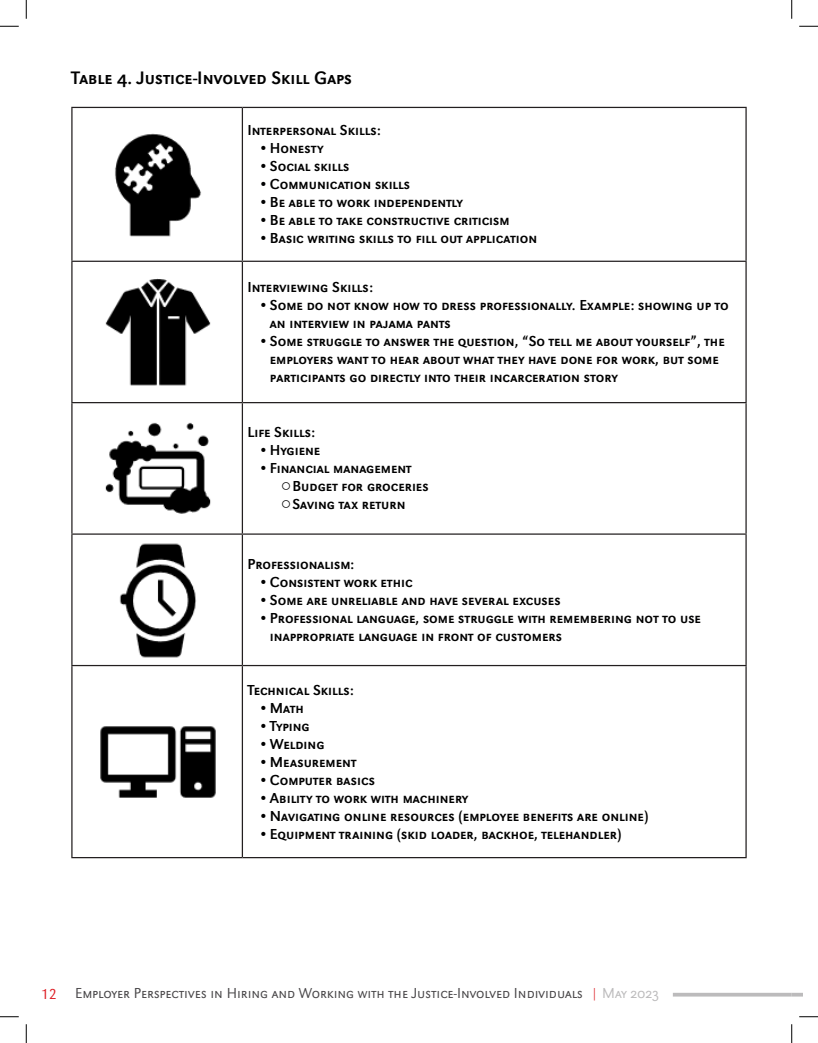
<style>
.page{position:relative;width:818px;height:1043px;background:#fff}
.page>*{position:absolute;margin:0;border:0;box-sizing:border-box;transform-origin:0 0}
.Table_Title{font:18.75px "URW Grotesk SC";color:#000001}
.Quote_industry{font:15px/18px "URW Grotesk SC";color:#000001}
.t1{font:300 15px "URW Grotesk SC";color:#484648}
.s1{font-family:"URW Grotesk"}
.s2{font-family:"URW Grotesk";color:#dd1d24}
.s3{color:#dd1d24}
.s4{color:#bcbbbc}
</style>
<div class="page">
<svg style="left:673px;top:992px;width:118px;height:4px"></svg>
<svg style="left:791px;top:992px;width:11px;height:4px"></svg>
<hr style="left:71px;top:107px;width:171px;height:1px;background:#231f20">
<hr style="left:71px;top:108px;width:1px;height:153px;background:#231f20">
<hr style="left:242px;top:107px;width:504px;height:1px;background:#231f20">
<hr style="left:242px;top:108px;width:1px;height:153px;background:#231f20">
<hr style="left:745px;top:108px;width:1px;height:153px;background:#231f20">
<hr style="left:71px;top:261px;width:171px;height:1px;background:#231f20">
<hr style="left:71px;top:262px;width:1px;height:140px;background:#231f20">
<hr style="left:242px;top:261px;width:504px;height:1px;background:#231f20">
<hr style="left:242px;top:262px;width:1px;height:140px;background:#231f20">
<hr style="left:745px;top:262px;width:1px;height:140px;background:#231f20">
<hr style="left:71px;top:402px;width:171px;height:1px;background:#231f20">
<hr style="left:71px;top:403px;width:1px;height:130px;background:#231f20">
<hr style="left:242px;top:402px;width:504px;height:1px;background:#231f20">
<hr style="left:242px;top:403px;width:1px;height:130px;background:#231f20">
<hr style="left:745px;top:403px;width:1px;height:130px;background:#231f20">
<hr style="left:71px;top:533px;width:171px;height:1px;background:#231f20">
<hr style="left:71px;top:534px;width:1px;height:131px;background:#231f20">
<hr style="left:242px;top:533px;width:504px;height:1px;background:#231f20">
<hr style="left:242px;top:534px;width:1px;height:131px;background:#231f20">
<hr style="left:745px;top:534px;width:1px;height:131px;background:#231f20">
<hr style="left:71px;top:665px;width:171px;height:1px;background:#231f20">
<hr style="left:71px;top:666px;width:1px;height:191px;background:#231f20">
<hr style="left:242px;top:665px;width:504px;height:1px;background:#231f20">
<hr style="left:242px;top:666px;width:1px;height:191px;background:#231f20">
<hr style="left:745px;top:666px;width:1px;height:191px;background:#231f20">
<hr style="left:71px;top:857px;width:171px;height:1px;background:#231f20">
<hr style="left:242px;top:857px;width:504px;height:1px;background:#231f20">
<img style="left:115px;top:133px;width:86px;height:104px">
<img style="left:105px;top:278px;width:106px;height:108px">
<img style="left:105px;top:422px;width:106px;height:92px">
<img style="left:119px;top:543px;width:78px;height:115px">
<img style="left:100px;top:726px;width:116px;height:72px">
<svg style="left:0;top:25px;width:19px;height:2px"></svg>
<svg style="left:799px;top:25px;width:19px;height:2px"></svg>
<svg style="left:0;top:1016px;width:19px;height:1px"></svg>
<svg style="left:799px;top:1016px;width:19px;height:1px"></svg>
<svg style="left:25px;top:0;width:2px;height:19px"></svg>
<svg style="left:25px;top:1024px;width:2px;height:18px"></svg>
<svg style="left:791px;top:0;width:1px;height:19px"></svg>
<svg style="left:791px;top:1024px;width:1px;height:18px"></svg>
<p class="Table_Title" style="left:71px;top:67px;width:282px">Table 4. Justice-Involved Skill Gaps</p>
<p class="Quote_industry" style="left:247px;top:121px;width:135px">Interpersonal Skills:</p>
<p class="Quote_industry" style="left:259px;top:139px;width:66px">•Honesty</p>
<p class="Quote_industry" style="left:259px;top:157px;width:92px">•Social skills</p>
<p class="Quote_industry" style="left:259px;top:175px;width:153px">•Communication skills</p>
<p class="Quote_industry" style="left:259px;top:193px;width:205px">•Be able to work independently</p>
<p class="Quote_industry" style="left:259px;top:211px;width:252px">•Be able to take constructive criticism</p>
<p class="Quote_industry" style="left:259px;top:229px;width:280px">•Basic writing skills to fill out application</p>
<p class="Quote_industry" style="left:247px;top:278px;width:127px">Interviewing Skills:</p>
<p class="Quote_industry" style="left:270px;top:296px;width:460px;text-indent:-11px">•Some do not know how to dress professionally. Example: showing up to an interview in pajama pants</p>
<p class="Quote_industry" style="left:270px;top:332px;width:456px;text-indent:-11px">•Some struggle to answer the question, “So tell me about yourself”, the employers want to hear about what they have done for work, but some participants go directly into their incarceration story</p>
<p class="Quote_industry" style="left:247px;top:423px;width:69px">Life Skills:</p>
<p class="Quote_industry" style="left:259px;top:441px;width:63px">•Hygiene</p>
<p class="Quote_industry" style="left:259px;top:459px;width:154px">•Financial management</p>
<p class="Quote_industry" style="left:281px;top:477px;width:149px"><span class="s1">○</span>Budget for groceries</p>
<p class="Quote_industry" style="left:281px;top:495px;width:126px"><span class="s1">○</span>Saving tax return</p>
<p class="Quote_industry" style="left:247px;top:555px;width:108px">Professionalism:</p>
<p class="Quote_industry" style="left:259px;top:573px;width:155px">•Consistent work ethic</p>
<p class="Quote_industry" style="left:259px;top:591px;width:303px">•Some are unreliable and have several excuses</p>
<p class="Quote_industry" style="left:270px;top:609px;width:432px;text-indent:-11px">•Professional language, some struggle with remembering not to use inappropriate language in front of customers</p>
<p class="Quote_industry" style="left:247px;top:680px;width:108px">Technical Skills:</p>
<p class="Quote_industry" style="left:259px;top:698px;width:47px">•Math</p>
<p class="Quote_industry" style="left:259px;top:716px;width:53px">•Typing</p>
<p class="Quote_industry" style="left:259px;top:734px;width:67px">•Welding</p>
<p class="Quote_industry" style="left:259px;top:752px;width:99px">•Measurement</p>
<p class="Quote_industry" style="left:259px;top:770px;width:118px">•Computer basics</p>
<p class="Quote_industry" style="left:259px;top:788px;width:211px">•Ability to work with machinery</p>
<p class="Quote_industry" style="left:259px;top:806px;width:391px">•Navigating online resources (employee benefits are online)</p>
<p class="Quote_industry" style="left:259px;top:824px;width:364px">•Equipment training (skid loader, backhoe, telehandler)</p>
<p class="t1" style="left:41px;top:984px;width:620px"><span class="s2">12</span> Employer Perspectives in Hiring and Working with the Justice-Involved Individuals <span class="s3">|</span> <span class="s4">May 2023</span></p>
</div>
